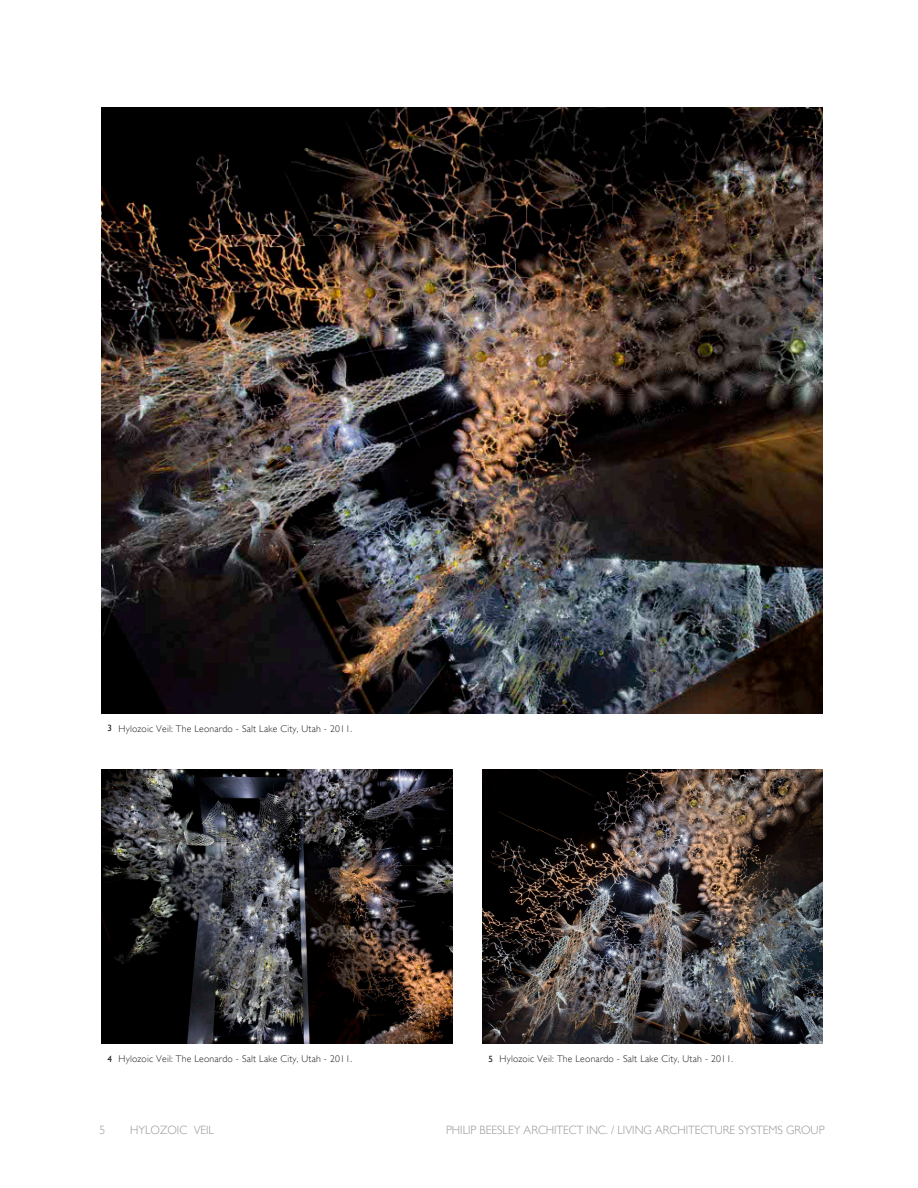
<style>
.page{position:relative;width:918px;height:1188px;background:#fff}
.page>*{position:absolute;margin:0;border:0;box-sizing:border-box;transform-origin:0 0}
.t1{font:300 12px "Gill Sans";color:#939598}
.BODY_-_Figure_Body{font:300 9.75px "Gill Sans";letter-spacing:.02em;color:#231f20}
.BODY_-_Figure{font:9px "Gill Sans";color:#231f20}
</style>
<div class="page">
<img style="left:102px;top:770px;width:350px;height:273px">
<img style="left:483px;top:769px;width:340px;height:274px">
<img style="left:102px;top:108px;width:721px;height:605px">
<p class="BODY_-_Figure" style="left:108px;top:723px;width:6px">3</p>
<p class="BODY_-_Figure_Body" style="left:119px;top:723px;width:235px">Hylozoic Veil: The Leonardo - Salt Lake City, Utah - 2011.</p>
<p class="BODY_-_Figure" style="left:108px;top:1053px;width:6px">4</p>
<p class="BODY_-_Figure_Body" style="left:119px;top:1053px;width:235px">Hylozoic Veil: The Leonardo - Salt Lake City, Utah - 2011.</p>
<p class="BODY_-_Figure" style="left:489px;top:1053px;width:6px">5</p>
<p class="BODY_-_Figure_Body" style="left:500px;top:1053px;width:235px">Hylozoic Veil: The Leonardo - Salt Lake City, Utah - 2011.</p>
<p class="t1" style="left:99px;top:1123px;width:7px">5</p>
<p class="t1" style="left:130px;top:1123px;width:86px">HYLOZOIC VEIL</p>
<p class="t1" style="left:446px;top:1123px;width:380px">PHILIP BEESLEY ARCHITECT INC. / LIVING ARCHITECTURE SYSTEMS GROUP</p>
</div>
